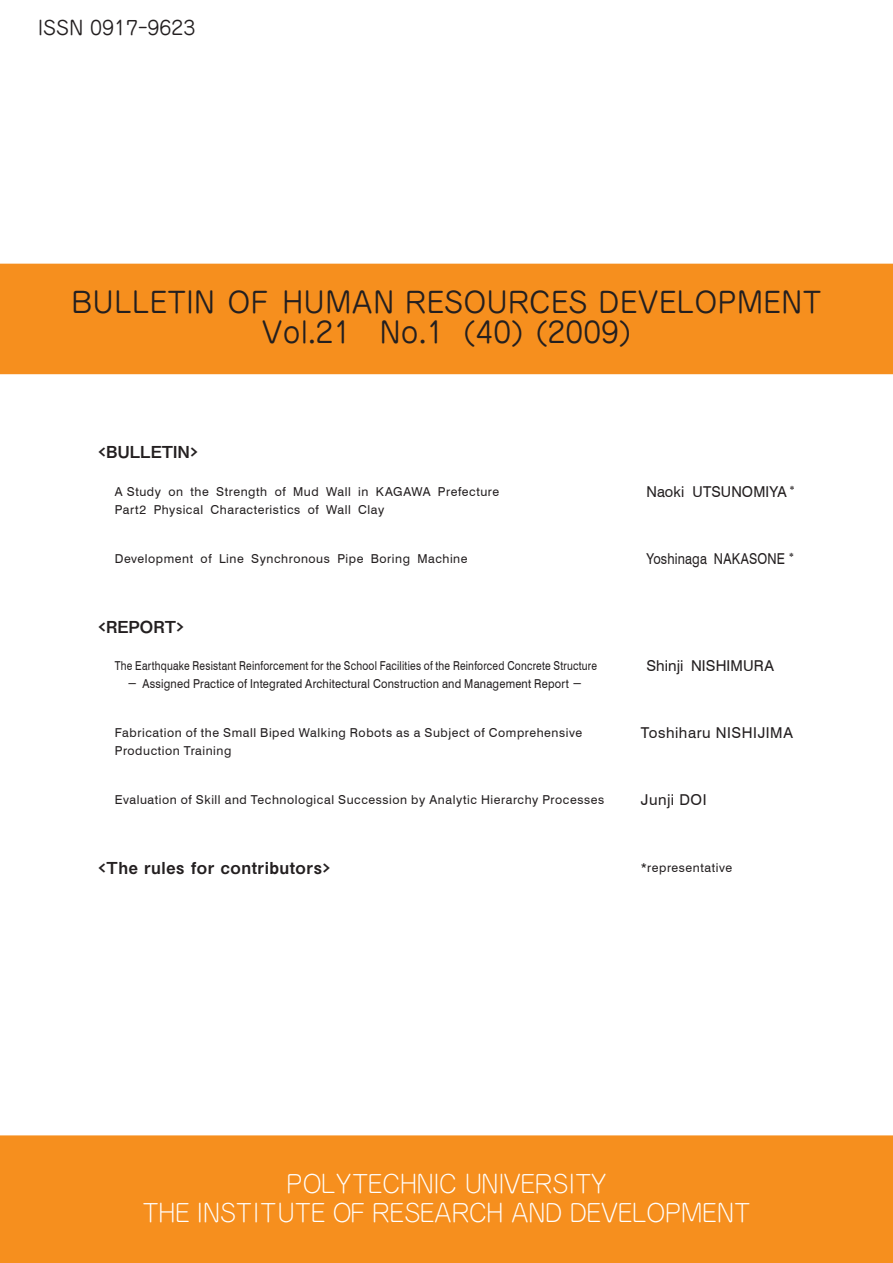
<style>
.page{position:relative;width:893px;height:1263px;background:#fff}
.page>*{position:absolute;margin:0;border:0;box-sizing:border-box;transform-origin:0 0}
.t1{font:28.2px/30px "Jun 201 Pro";color:#231f20;text-align:center}
.t2{font:300 24px/28.5px "Jun 101 Pro";letter-spacing:-.04em;color:#fff;text-align:center}
.t3{font:19.05px "Jun 201 Pro";color:#231f20}
.t4{font:16.5px "Midashi Go Pro MB31";letter-spacing:.04em;color:#231f20}
.t5{font:16.5px "Midashi Go Pro MB31";color:#231f20}
.t6{font:15px "Swiss 721 BT";letter-spacing:.015em;color:#231f20}
.t7{font:15px "Swiss 721 BT";letter-spacing:.035em;color:#231f20}
.t8{font:15px "Swiss 721 BT";letter-spacing:.015em;color:#231f20;scale:.85 1}
.t9{font:12.3px "Swiss 721 BT";letter-spacing:.04em;color:#231f20}
.t10{font:12.3px "Swiss 721 BT";letter-spacing:.04em;color:#231f20;scale:.83 1}
.t11{font:12.3px "Swiss 721 BT";letter-spacing:.02em;color:#231f20;scale:.9 1}
.s1{font-family:"Ryumin Pro";font-weight:300}
.s2{font-family:"MS Gothic"}
</style>
<div class="page">
<div style="left:0;top:1135px;width:893px;height:128px;background:#f68f1e"></div>
<div style="left:0;top:264px;width:893px;height:110px;background:#f68f1e"></div>
<h3 class="t3" style="left:38px;top:13px;width:159px">ISSN 0917-9623</h3>
<h1 class="t1" style="left:71px;top:284px;width:752px">BULLETIN OF HUMAN RESOURCES DEVELOPMENT<br>Vol.21 No.1 (40) (2009)</h1>
<h3 class="t5" style="left:98px;top:439px;width:102px">&lt;BULLETIN&gt;</h3>
<p class="t9" style="left:115px;top:484px;width:386px">A Study on the Strength of Mud Wall in KAGAWA Prefecture</p>
<p class="t6" style="left:646px;top:482px;width:150px">Naoki UTSUNOMIYA <span class="s1">*</span></p>
<p class="t9" style="left:115px;top:502px;width:271px">Part2 Physical Characteristics of Wall Clay</p>
<p class="t9" style="left:115px;top:551px;width:354px">Development of Line Synchronous Pipe Boring Machine</p>
<p class="t8" style="left:646px;top:550px;width:175px">Yoshinaga NAKASONE <span class="s1">*</span></p>
<h3 class="t4" style="left:98px;top:613px;width:88px">&lt;REPORT&gt;</h3>
<p class="t10" style="left:115px;top:658px;width:583px">The Earthquake Resistant Reinforcement for the School Facilities of the Reinforced Concrete Structure</p>
<p class="t6" style="left:646px;top:656px;width:129px">Shinji NISHIMURA</p>
<p class="t11" style="left:127px;top:676px;width:507px"><span class="s2">－</span> Assigned Practice of Integrated Architectural Construction and Management Report <span class="s2">－</span></p>
<p class="t9" style="left:115px;top:725px;width:469px">Fabrication of the Small Biped Walking Robots as a Subject of Comprehensive</p>
<p class="t7" style="left:641px;top:723px;width:154px">Toshiharu NISHIJIMA</p>
<p class="t9" style="left:115px;top:743px;width:118px">Production Training</p>
<p class="t9" style="left:115px;top:792px;width:491px">Evaluation of Skill and Technological Succession by Analytic Hierarchy Processes</p>
<p class="t7" style="left:641px;top:791px;width:67px">Junji DOI</p>
<h3 class="t4" style="left:98px;top:854px;width:234px">&lt;The rules for contributors&gt;</h3>
<p class="t9" style="left:641px;top:860px;width:93px">*representative</p>
<h2 class="t2" style="left:142px;top:1167px;width:609px">POLYTECHNIC UNIVERSITY<br>THE INSTITUTE OF RESEARCH AND DEVELOPMENT</h2>
</div>
